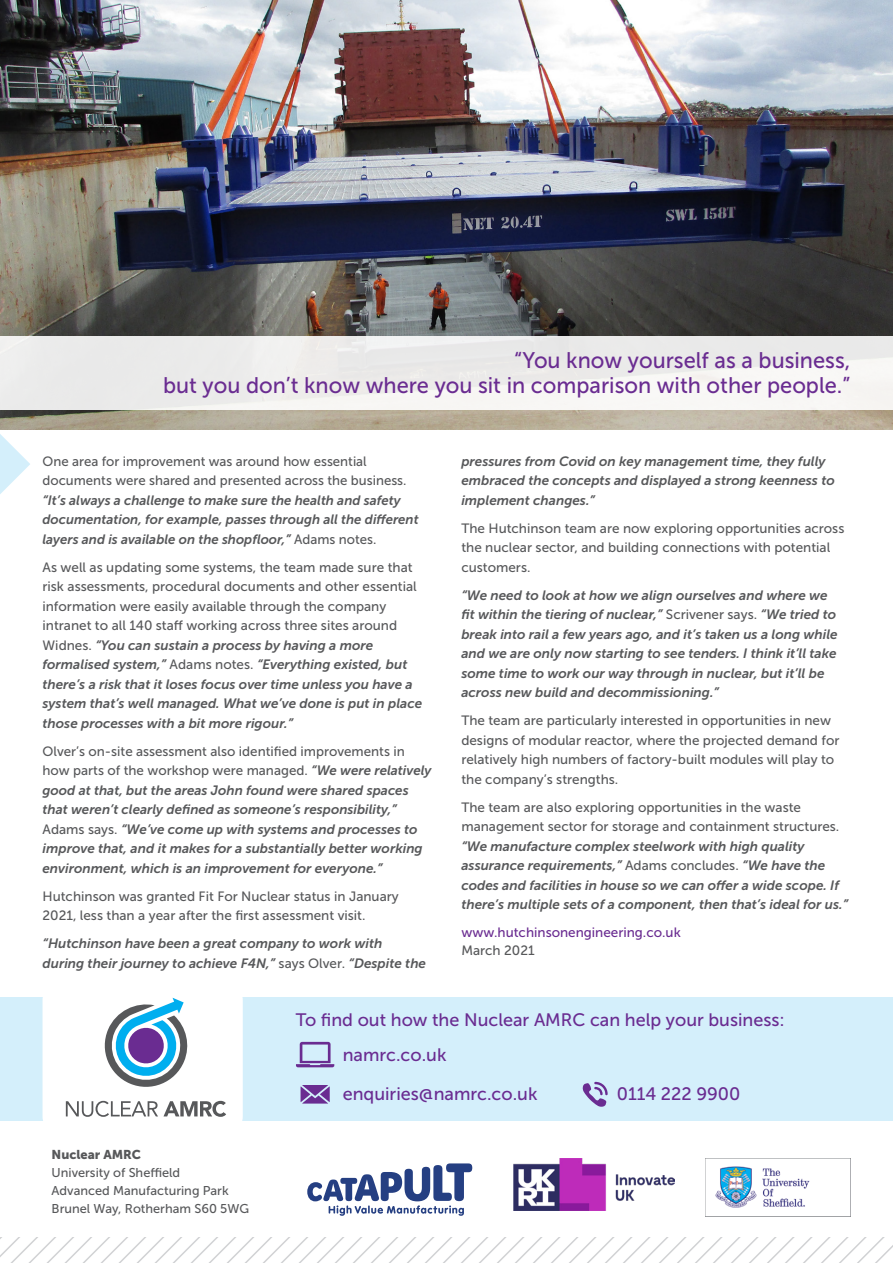
<style>
.page{position:relative;width:893px;height:1263px;background:#fff}
.page>*{position:absolute;margin:0;border:0;box-sizing:border-box;transform-origin:0 0}
.t1{font:22.5px/25.5px "Museo Sans 500";color:#6a2c91;text-align:right}
.t2{font:18px "Museo Sans 500";color:#6a2c91}
.t3{font:italic 13.5px/19.5px "Museo Sans 700";color:#57585a}
.t4{font:13.5px/19.5px "Museo Sans 500";color:#57585a}
.t5{font:13.5px "Museo Sans 500";color:#6a2c91}
.t6{font:12.75px/18px "Museo Sans 500";color:#57585a}
.s1{font-family:"Museo Sans 500";font-style:normal}
.s2{font-family:"Museo Sans 700";font-style:italic}
.s3{font-family:"Museo Sans 900"}
</style>
<div class="page">
<svg style="left:0;top:1238px;width:893px;height:25px"></svg>
<img style="left:0;top:0;width:893px;height:429px">
<div style="left:0;top:337px;width:893px;height:73px;background:linear-gradient(to right,#eaeaea,#f3f2f1)"></div>
<div style="left:0;top:997px;width:893px;height:123px;background:#d4effb"></div>
<svg style="left:301px;top:1085px;width:29px;height:18px"></svg>
<svg style="left:583px;top:1082px;width:25px;height:25px"></svg>
<div style="left:43px;top:979px;width:200px;height:158px;background:#fff;border-radius:21px"></div>
<svg style="left:104px;top:998px;width:84px;height:89px"></svg>
<svg style="left:66px;top:1101px;width:160px;height:16px"></svg>
<svg style="left:296px;top:1042px;width:38px;height:25px"></svg>
<svg style="left:0;top:434px;width:30px;height:60px"></svg>
<svg style="left:307px;top:1163px;width:165px;height:53px"></svg>
<img style="left:706px;top:1158px;width:144px;height:50px">
<img style="left:513px;top:1158px;width:162px;height:52px">
<p class="t1" style="left:163px;top:347px;width:689px">“You know yourself as a business,<br>but you don’t know where you sit in comparison with other people.”</p>
<p class="t3" style="left:43px;top:451px;width:378px"><span class="s1">One area for improvement was around how essential documents were shared and presented across the business. </span>“It’s always a challenge to make sure the health and safety documentation, for example, passes through all the different layers and is available on the shopfloor,” <span class="s1">Adams notes.</span></p>
<p class="t4" style="left:43px;top:557px;width:381px">As well as updating some systems, the team made sure that risk assessments, procedural documents and other essential information were easily available through the company intranet to all 140 staff working across three sites around Widnes. <span class="s2">“You can sustain a process by having a more formalised system,”</span> Adams notes. <span class="s2">“Everything existed, but there’s a risk that it loses focus over time unless you have a system that’s well managed. What we’ve done is put in place those processes with a bit more rigour.”</span></p>
<p class="t3" style="left:43px;top:741px;width:390px"><span class="s1">Olver’s on-site assessment also identified improvements in how parts of the workshop were managed.</span> “We were relatively good at that, but the areas John found were shared spaces that weren’t clearly defined as someone’s responsibility,” <span class="s1">Adams says.</span> “We’ve come up with systems and processes to improve that, and it makes for a substantially better working environment, which is an improvement for everyone.”</p>
<p class="t4" style="left:43px;top:886px;width:358px">Hutchinson was granted Fit For Nuclear status in January<br>2021, less than a year after the first assessment visit.</p>
<p class="t3" style="left:43px;top:934px;width:385px">“Hutchinson have been a great company to work with during their journey to achieve F4N,” <span class="s1">says Olver.</span> “Despite the</p>
<p class="t3" style="left:461px;top:451px;width:375px">pressures from Covid on key management time, they fully embraced the concepts and displayed a strong keenness to implement changes.”</p>
<p class="t4" style="left:461px;top:518px;width:384px">The Hutchinson team are now exploring opportunities across the nuclear sector, and building connections with potential customers.</p>
<p class="t3" style="left:461px;top:585px;width:378px">“We need to look at how we align ourselves and where we fit within the tiering of nuclear,” <span class="s1">Scrivener says.</span> “We tried to break into rail a few years ago, and it’s taken us a long while and we are only now starting to see tenders. I think it’ll take some time to work our way through in nuclear, but it’ll be across new build and decommissioning.”</p>
<p class="t4" style="left:461px;top:711px;width:380px">The team are particularly interested in opportunities in new designs of modular reactor, where the projected demand for relatively high numbers of factory-built modules will play to the company’s strengths.</p>
<p class="t3" style="left:461px;top:797px;width:388px"><span class="s1">The team are also exploring opportunities in the waste management sector for storage and containment structures. </span>“We manufacture complex steelwork with high quality assurance requirements,” <span class="s1">Adams concludes.</span> “We have the codes and facilities in house so we can offer a wide scope. If there’s multiple sets of a component, then that’s ideal for us.”</p>
<p class="t5" style="left:461px;top:925px;width:221px">www.hutchinsonengineering.co.uk</p>
<p class="t4" style="left:461px;top:940px;width:75px">March 2021</p>
<p class="t2" style="left:296px;top:1009px;width:490px">To find out how the Nuclear AMRC can help your business:</p>
<p class="t2" style="left:343px;top:1045px;width:105px">namrc.co.uk</p>
<p class="t6" style="left:52px;top:1145px;width:199px"><span class="s3">Nuclear AMRC<br></span>University of Sheffield<br>Advanced Manufacturing Park<br>Brunel Way, Rotherham S60 5WG</p>
<p class="t2" style="left:343px;top:1084px;width:196px">enquiries@namrc.co.uk</p>
<p class="t2" style="left:617px;top:1084px;width:125px">0114 222 9900</p>
</div>
